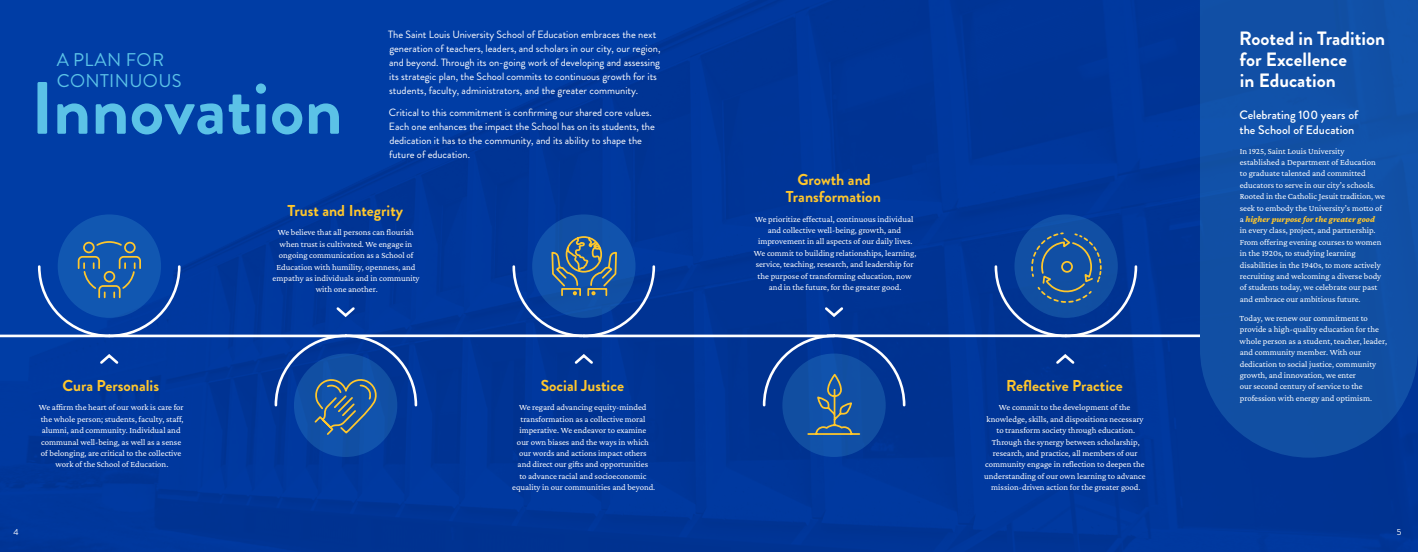
<style>
.page{position:relative;width:1418px;height:552px;background:#fff}
.page>*{position:absolute;margin:0;border:0;box-sizing:border-box;transform-origin:0 0}
.t1{font:700 73.85px "Brandon Grotesque";color:#5bc2e7}
.t2{font:700 19.25px "Brandon Grotesque";color:#fff}
.t3{font:18.38px "Brandon Grotesque";letter-spacing:.02em;color:#5bc2e7}
.t4{font:700 15.75px "Brandon Grotesque";color:#ffc72c}
.t5{font:500 12.25px "Brandon Grotesque";color:#fff}
.t6{font:10.5px "Brandon Grotesque";color:#fff}
.t7{font:8.75px/11.4px "Crimson Pro";color:#fff;text-align:center}
.t8{font:8.75px "Brandon Grotesque";color:#fff}
.s1{font-style:italic;color:#ffc72c}
</style>
<div class="page">
<img style="left:0;top:0;width:1418px;height:551px">
<svg style="left:1200px;top:0;width:217px;height:457px;background:#104ea4"></svg>
<hr style="left:0;top:334px;width:346px;height:3px;background:#fff">
<hr style="left:346px;top:334px;width:236px;height:3px;background:#fff">
<hr style="left:584px;top:334px;width:250px;height:3px;background:#fff">
<hr style="left:828px;top:334px;width:370px;height:3px;background:#fff">
<div style="left:58px;top:214px;width:103px;height:103px;background:#1157b1;border-radius:50%"></div>
<div style="left:532px;top:214px;width:103px;height:103px;background:#1150a5;border-radius:50%"></div>
<div style="left:294px;top:353px;width:103px;height:103px;background:#1153ab;border-radius:50%"></div>
<div style="left:1014px;top:214px;width:103px;height:103px;background:#114fa4;border-radius:50%"></div>
<div style="left:782px;top:353px;width:103px;height:103px;background:#1151a8;border-radius:50%"></div>
<svg style="left:98px;top:352px;width:23px;height:14px"></svg>
<svg style="left:572px;top:352px;width:23px;height:14px"></svg>
<svg style="left:334px;top:304px;width:23px;height:15px"></svg>
<svg style="left:1053px;top:352px;width:23px;height:14px"></svg>
<svg style="left:822px;top:304px;width:23px;height:15px"></svg>
<svg style="left:37px;top:240px;width:145px;height:98px"></svg>
<svg style="left:273px;top:333px;width:145px;height:103px"></svg>
<svg style="left:511px;top:235px;width:145px;height:103px"></svg>
<svg style="left:761px;top:333px;width:145px;height:102px"></svg>
<svg style="left:993px;top:231px;width:145px;height:107px"></svg>
<p class="t6" style="left:388px;top:28px;width:269px">The Saint Louis University School of Education embraces the next</p>
<p class="t2" style="left:1239px;top:25px;width:147px">Rooted in Tradition</p>
<p class="t6" style="left:389px;top:42px;width:273px">generation of teachers, leaders, and scholars in our city, our region,</p>
<p class="t3" style="left:57px;top:47px;width:109px">A PLAN FOR</p>
<p class="t6" style="left:389px;top:56px;width:272px">and beyond. Through its on-going work of developing and assessing</p>
<p class="t2" style="left:1239px;top:46px;width:109px">for Excellence</p>
<p class="t3" style="left:57px;top:68px;width:126px">CONTINUOUS</p>
<p class="t6" style="left:389px;top:70px;width:269px">its strategic plan, the School commits to continuous growth for its</p>
<p class="t2" style="left:1239px;top:67px;width:97px">in Education</p>
<p class="t6" style="left:389px;top:84px;width:250px">students, faculty, administrators, and the greater community.</p>
<p class="t6" style="left:389px;top:105px;width:264px">Critical to this commitment is confrming our shared core values.</p>
<p class="t5" style="left:1239px;top:106px;width:121px">Celebrating 100 years of</p>
<h1 class="t1" style="left:31px;top:57px;width:313px">Innovation</h1>
<p class="t6" style="left:389px;top:119px;width:267px">Each one enhances the impact the School has on its students, the</p>
<p class="t5" style="left:1239px;top:122px;width:117px">the School of Education</p>
<p class="t6" style="left:389px;top:133px;width:254px">dedication it has to the community, and its ability to shape the</p>
<p class="t7" style="left:1239px;top:145px;width:106px">In 1925, Saint Louis University</p>
<p class="t6" style="left:389px;top:147px;width:82px">future of education.</p>
<p class="t7" style="left:1239px;top:156px;width:138px;text-align:left">established a Department of Education to graduate talented and committed</p>
<p class="t4" style="left:797px;top:168px;width:75px">Growth and</p>
<p class="t7" style="left:1239px;top:179px;width:137px">educators to serve in our city’s schools.</p>
<p class="t4" style="left:786px;top:186px;width:96px">Transformation</p>
<p class="t7" style="left:1239px;top:190px;width:147px">Rooted in the Catholic Jesuit tradition, we</p>
<p class="t4" style="left:63px;top:374px;width:98px">Cura Personalis</p>
<p class="t7" style="left:39px;top:401px;width:146px">We affirm the heart of our work-is care for the whole person; students, faculty, staff, alumni, and community. Individual and communal well-being, as well as a sense of belonging, are critical to the collective work of the School of Education.</p>
<p class="t4" style="left:287px;top:199px;width:117px">Trust and Integrity</p>
<p class="t7" style="left:273px;top:226px;width:148px">We believe that all persons can flourish when trust is cultivated. We engage in ongoing communication as a School of Education with humility, openness, and empathy as individuals and in community with one another.</p>
<p class="t4" style="left:541px;top:374px;width:85px">Social Justice</p>
<p class="t7" style="left:517px;top:401px;width:133px">We regard advancing equity-minded transformation as a collective moral imperative. We endeavor to examine our own biases and the ways in which our words and actions impact others and direct our gifts and opportunities</p>
<p class="t7" style="left:755px;top:213px;width:160px">We prioritize effectual, continuous individual</p>
<p class="t7" style="left:768px;top:224px;width:135px">and collective well-being, growth, and</p>
<p class="t7" style="left:758px;top:235px;width:156px">improvement in all aspects of our daily lives.</p>
<p class="t7" style="left:754px;top:247px;width:164px">We commit to building relationships, learning,</p>
<p class="t7" style="left:755px;top:258px;width:159px">service, teaching, research, and leadership for</p>
<p class="t7" style="left:757px;top:270px;width:155px">the purpose of transforming education, now</p>
<p class="t7" style="left:769px;top:281px;width:143px">and in the future,-for the greater good.-</p>
<p class="t4" style="left:1006px;top:374px;width:118px">Refective Practice</p>
<p class="t7" style="left:985px;top:401px;width:161px">We commit to the development of the knowledge, skills, and dispositions necessary to transform society through education.<br>Through the synergy between scholarship, research, and practice, all members of our community engage in reflection to deepen the</p>
<p class="t7" style="left:519px;top:470px;width:128px">to advance racial and socioeconomic</p>
<p class="t7" style="left:984px;top:469px;width:163px">understanding of our own learning to advance</p>
<p class="t7" style="left:512px;top:481px;width:145px">equality in our communities and beyond.</p>
<p class="t7" style="left:991px;top:481px;width:151px">mission-driven action for the greater good.</p>
<p class="t7" style="left:1239px;top:202px;width:144px;text-align:left">seek to embody the University’s motto of a <span class="s1">higher purpose for the greater good </span>in every class, project, and partnership.<br>From offering evening courses to women in the 1920s, to studying learning disabilities in the 1940s, to more actively recruiting and welcoming a diverse body of students today, we celebrate our past and embrace our ambitious future.</p>
<p class="t7" style="left:1239px;top:312px;width:149px;text-align:left">Today, we renew our commitment to provide a high-quality education for the whole person as a student, teacher, leader, and community member. With our dedication to social justice, community growth, and innovation, we enter<br>our second century of service to the profession with energy and optimism.</p>
<p class="t8" style="left:13px;top:526px;width:7px">4</p>
<p class="t8" style="left:1396px;top:526px;width:6px">5</p>
</div>
